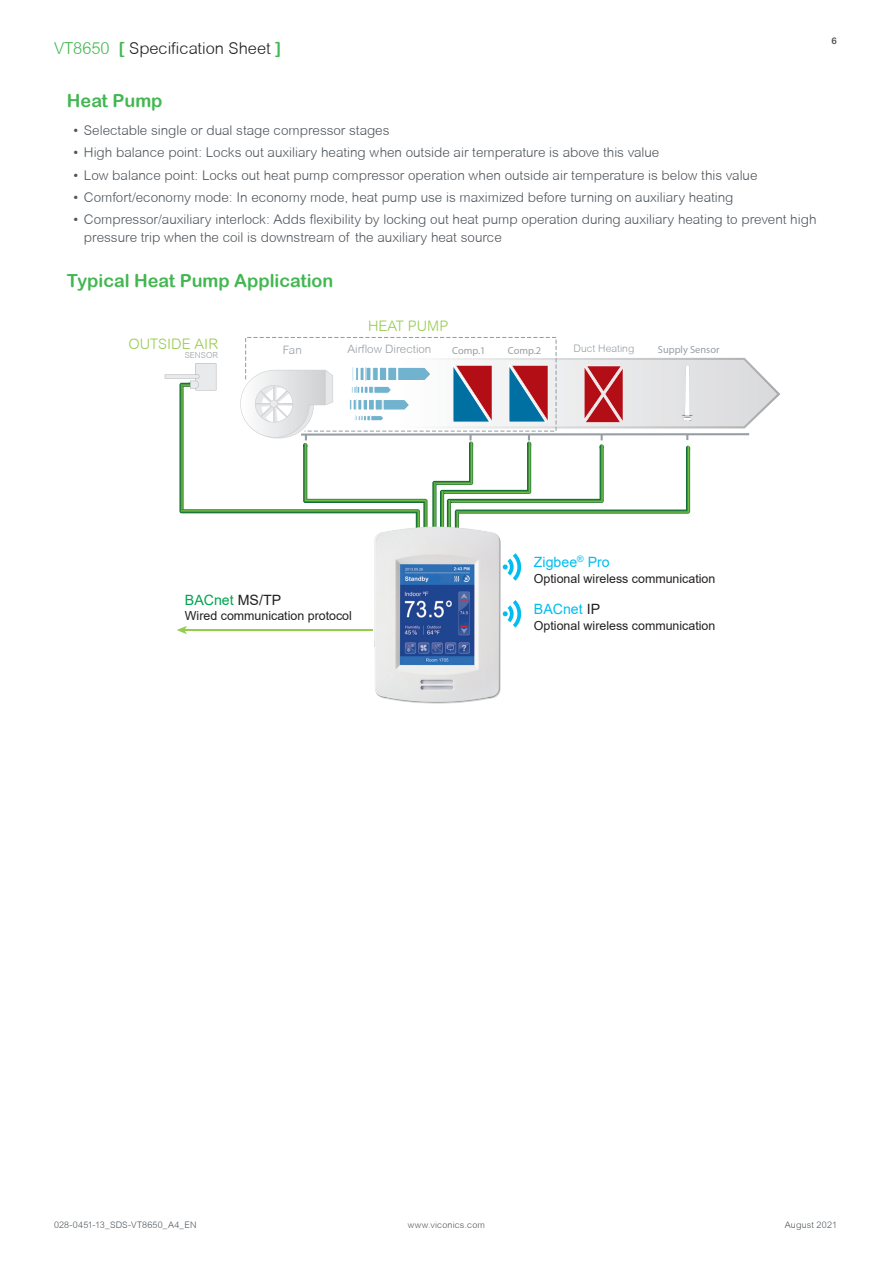
<style>
.page{position:relative;width:893px;height:1263px;background:#fff}
.page>*{position:absolute;margin:0;border:0;box-sizing:border-box;transform-origin:0 0}
.Heading_2{font:18px "Arial Rounded MT Bold";color:#42b751}
.t1{font:300 16.5px "Arial Rounded MT";color:#231f20}
.t2{font:300 14.55px "Arial Rounded MT";color:#97cb4f}
.t3{font:14.25px "Arial";color:#01bdf2}
.t4{font:14.25px "Arial";color:#00a54f}
.t5{font:300 13.5px/18px "Arial Rounded MT";color:#4d545a}
.t6{font:12.45px "Arial";color:#231f20}
.t7{font:300 11.55px "Arial Rounded MT";color:#959ea4}
.t8{font:10.35px "Helvetica Neue";color:#959ea4}
.t9{font:300 10.35px "Arial Rounded MT";color:#959ea4}
.t10{font:9.15px "Arial Rounded MT Bold";color:#4d545a}
.t11{font:300 9px "Arial Rounded MT";letter-spacing:.02em;color:#4d545a}
.t12{font:300 8.25px "Arial Rounded MT";color:#959ea4}
.s1{color:#42b751}
.s2{font-family:"Arial Rounded MT Bold";font-weight:400;color:#42b751}
.s3{color:#231f20}
</style>
<div class="page">
<svg style="left:164px;top:337px;width:616px;height:297px"></svg>
<img style="left:363px;top:514px;width:149px;height:190px">
<p class="t1" style="left:54px;top:39px;width:229px"><span class="s1">VT8650</span> <span class="s2">[</span> Specification Sheet <span class="s2">]</span></p>
<p class="Heading_2" style="left:67px;top:90px;width:97px">Heat Pump</p>
<p class="t5" style="left:73px;top:121px;width:318px">• Selectable single or dual stage compressor stages</p>
<p class="t5" style="left:73px;top:143px;width:588px">• High balance point: Locks out auxiliary heating when outside air temperature is above this value</p>
<p class="t5" style="left:73px;top:166px;width:686px">• Low balance point: Locks out heat pump compressor operation when outside air temperature is below this value</p>
<p class="t5" style="left:73px;top:188px;width:662px">• Comfort/economy mode: In economy mode, heat pump use is maximized before turning on auxiliary heating</p>
<p class="t5" style="left:84px;top:210px;width:734px;text-indent:-11px">• Compressor/auxiliary interlock: Adds flexibility by locking out heat pump operation during auxiliary heating to prevent high pressure trip when the coil is downstream of the auxiliary heat source</p>
<p class="Heading_2" style="left:67px;top:269px;width:268px">Typical Heat Pump Application</p>
<p class="t2" style="left:128px;top:336px;width:91px">OUTSIDE AIR</p>
<p class="t12" style="left:185px;top:350px;width:35px">SENSOR</p>
<p class="t2" style="left:368px;top:317px;width:82px">HEAT PUMP</p>
<p class="t7" style="left:283px;top:343px;width:20px">Fan</p>
<p class="t7" style="left:347px;top:343px;width:85px">Airflow Direction</p>
<p class="t8" style="left:452px;top:344px;width:35px">Comp.1</p>
<p class="t8" style="left:508px;top:344px;width:35px">Comp.2</p>
<p class="t9" style="left:574px;top:343px;width:62px">Duct Heating</p>
<p class="t8" style="left:658px;top:343px;width:63px">Supply Sensor</p>
<p class="t10" style="left:832px;top:36px;width:7px">6</p>
<p class="t4" style="left:185px;top:590px;width:98px">BACnet <span class="s3">MS/TP</span></p>
<p class="t6" style="left:185px;top:606px;width:169px">Wired communication protocol</p>
<p class="t3" style="left:534px;top:552px;width:77px">Zigbee<sup>®</sup> Pro</p>
<p class="t6" style="left:534px;top:570px;width:183px">Optional wireless communication</p>
<p class="t3" style="left:534px;top:599px;width:68px">BACnet <span class="s3">IP</span></p>
<p class="t6" style="left:534px;top:617px;width:183px">Optional wireless communication</p>
<p class="t11" style="left:54px;top:1219px;width:144px">028-0451-13_SDS-VT8650_A4_EN</p>
<p class="t11" style="left:408px;top:1219px;width:79px">www.viconics.com</p>
<p class="t11" style="left:785px;top:1219px;width:54px">August 2021</p>
</div>
